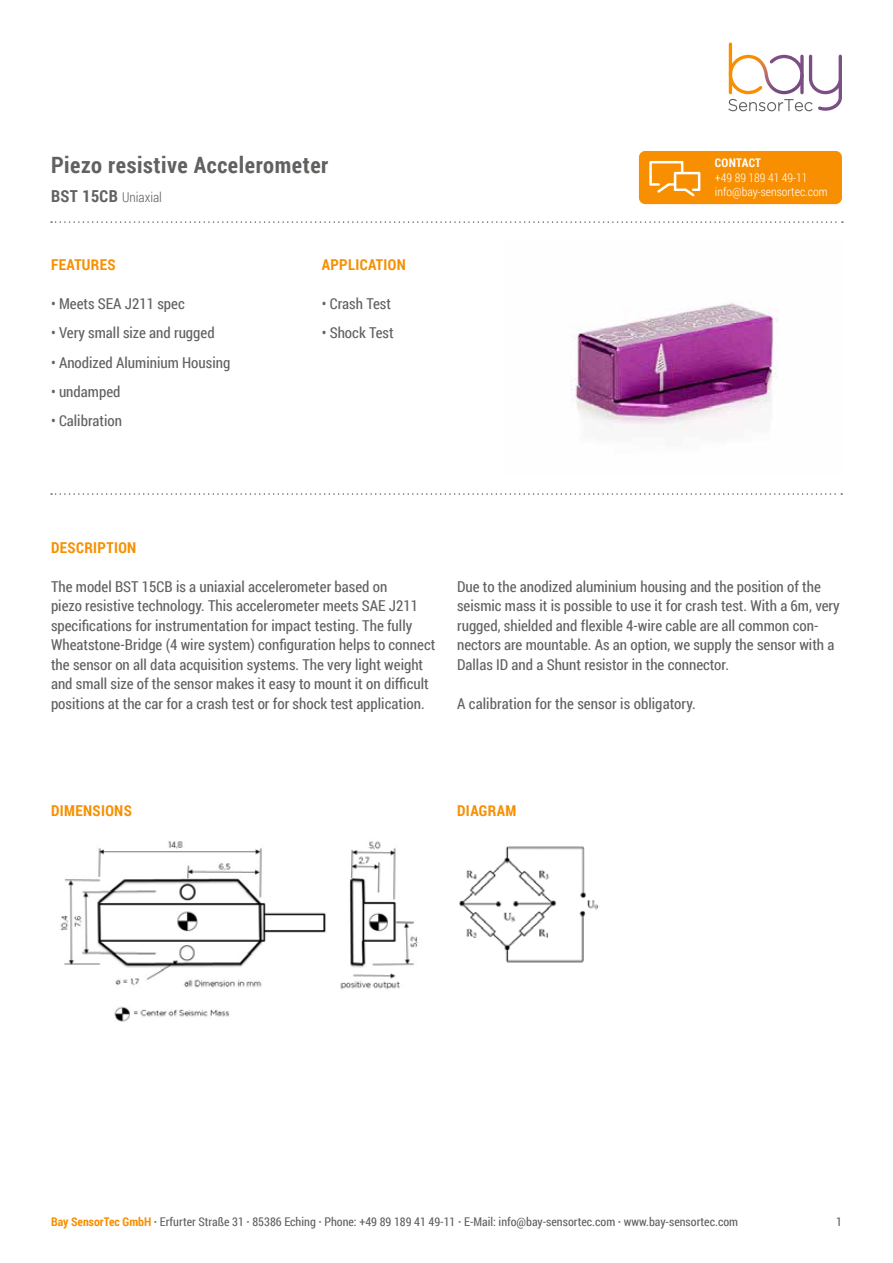
<style>
.page{position:relative;width:893px;height:1263px;background:#fff}
.page>*{position:absolute;margin:0;border:0;box-sizing:border-box;transform-origin:0 0}
.t1{font:700 22.5px "Roboto Condensed";letter-spacing:.025em;color:#616160}
.t2{font:15px/19.5px "Roboto Condensed";color:#616160}
.t3{font:700 15px "Roboto Condensed";letter-spacing:.025em;color:#f78f00}
.t4{font:300 13.5px "Roboto Condensed";color:#616160}
.t5{font:12px "Roboto Condensed";color:#616160}
.t6{font:300 12px/14.4px "Roboto Condensed";color:#fff}
.t7{font:700 12px "Roboto Condensed";letter-spacing:.015em;color:#fff}
.s1{font-weight:700;font-size:16.5px}
.s2{font-weight:700;color:#f78f00}
.s3{font-weight:700}
</style>
<div class="page">
<img style="left:570px;top:302px;width:208px;height:127px">
<svg style="left:51px;top:221px;width:792px;height:2px"></svg>
<svg style="left:51px;top:493px;width:791px;height:2px"></svg>
<div style="left:639px;top:151px;width:203px;height:53px;background:#f78f00;border-radius:6px"></div>
<svg style="left:649px;top:161px;width:51px;height:35px"></svg>
<img style="left:459px;top:846px;width:140px;height:117px">
<svg style="left:728px;top:43px;width:114px;height:68px"></svg>
<img style="left:60px;top:841px;width:358px;height:181px">
<h1 class="t1" style="left:51px;top:149px;width:279px">Piezo resistive Accelerometer</h1>
<p class="t4" style="left:51px;top:188px;width:112px"><span class="s1">BST 15CB</span> Uniaxial</p>
<p class="t3" style="left:51px;top:254px;width:66px">FEATURES</p>
<p class="t2" style="left:51px;top:293px;width:135px">• Meets SEA J211 spec</p>
<p class="t2" style="left:51px;top:323px;width:165px">• Very small size and rugged</p>
<p class="t2" style="left:51px;top:352px;width:181px">• Anodized Aluminium Housing</p>
<p class="t2" style="left:51px;top:381px;width:71px">• undamped</p>
<p class="t2" style="left:51px;top:410px;width:73px">• Calibration</p>
<p class="t3" style="left:322px;top:254px;width:86px">APPLICATION</p>
<p class="t2" style="left:322px;top:293px;width:71px">• Crash Test</p>
<p class="t2" style="left:322px;top:323px;width:73px">• Shock Test</p>
<p class="t7" style="left:715px;top:155px;width:48px">CONTACT</p>
<p class="t6" style="left:715px;top:170px;width:114px">+49 89 189 41 49-11 info@bay-sensortec.com</p>
<p class="t3" style="left:51px;top:537px;width:87px">DESCRIPTION</p>
<p class="t2" style="left:51px;top:576px;width:386px">The model BST 15CB is a uniaxial accelerometer based on<br>piezo resistive technology. This accelerometer meets SAE J211 specifications for instrumentation for impact testing. The fully Wheatstone-Bridge (4 wire system) configuration helps to connect the sensor on all data acquisition systems. The very light weight and small size of the sensor makes it easy to mount it on difficult positions at the car for a crash test or for shock test application.</p>
<p class="t2" style="left:457px;top:576px;width:384px">Due to the anodized aluminium housing and the position of the seismic mass it is possible to use it for crash test. With a 6m, very rugged, shielded and flexible 4-wire cable are all common con&shy;nectors are mountable. As an option, we supply the sensor with a Dallas ID and a Shunt resistor in the connector.</p>
<p class="t2" style="left:457px;top:693px;width:240px">A calibration for the sensor is obligatory.</p>
<p class="t3" style="left:51px;top:800px;width:82px">DIMENSIONS</p>
<p class="t3" style="left:457px;top:800px;width:61px">DIAGRAM</p>
<p class="t5" style="left:51px;top:1213px;width:689px"><span class="s2">Bay SensorTec GmbH</span> <span class="s3">·</span> Erfurter Straße 31 <span class="s3">·</span> 85386 Eching <span class="s3">·</span> Phone: +49 89 189 41 49-11 <span class="s3">·</span> E-Mail: info@bay-sensortec.com <span class="s3">·</span> www.bay-sensortec.com</p>
<p class="t5" style="left:836px;top:1213px;width:7px">1</p>
</div>
